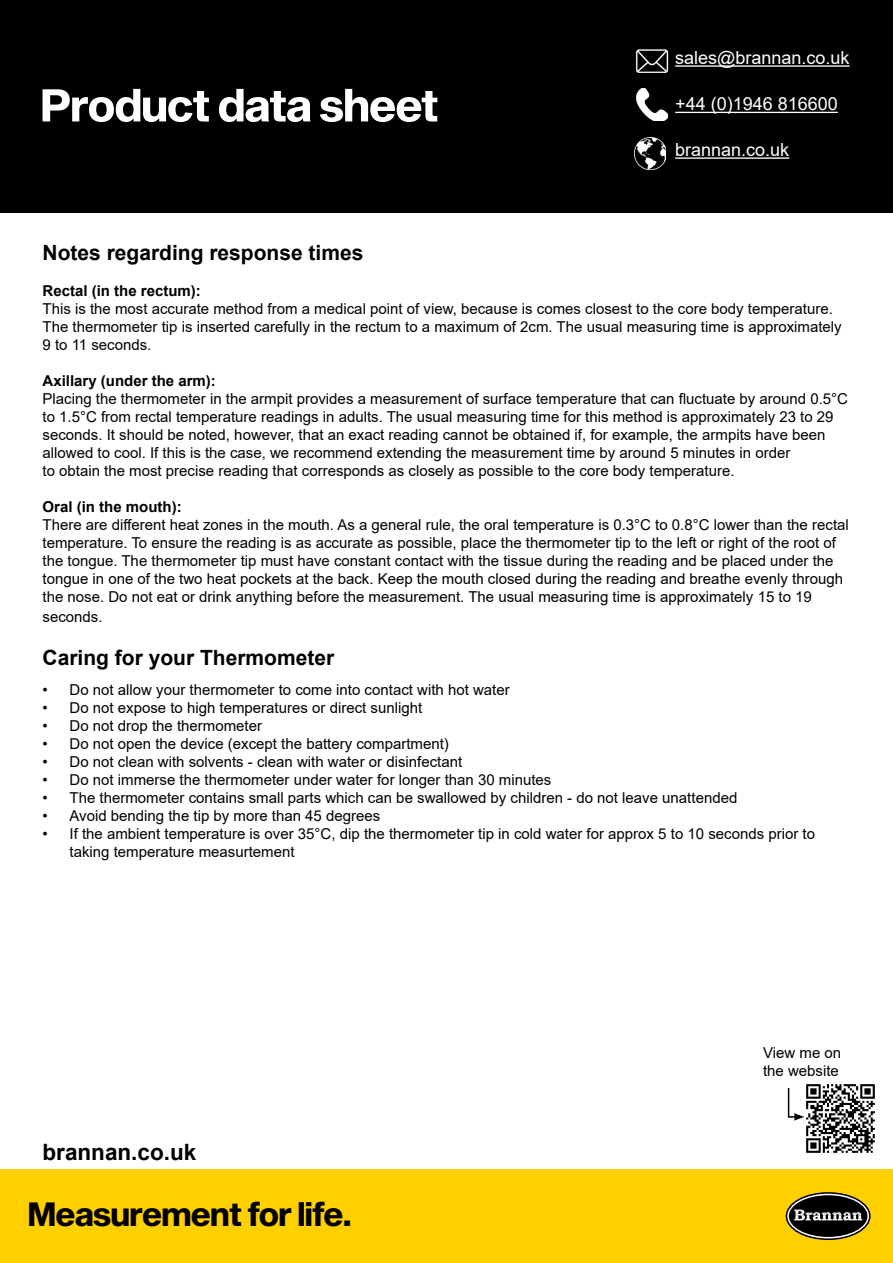
<style>
.page{position:relative;width:893px;height:1263px;background:#fff}
.page>*{position:absolute;margin:0;border:0;box-sizing:border-box;transform-origin:0 0}
.t1{font:33px "Sequel Sans Bold Disp";color:#000}
.t2{font:700 22.5px "Arial";color:#000}
.t3{font:700 21px "Arial";color:#000}
.t4{font:18px "Arial";color:#fff}
.t5{font:15px/18px "Arial";color:#000}
.t6{font:700 15px "Arial";color:#000}
</style>
<div class="page">
<div style="left:0;top:0;width:893px;height:213px;background:#000"></div>
<div style="left:0;top:1169px;width:893px;height:94px;background:#ffd000"></div>
<svg style="left:786px;top:1193px;width:84px;height:46px"></svg>
<div style="left:786px;top:1192px;width:85px;height:48px;border:2px solid #000;border-radius:50%"></div>
<div style="left:789px;top:1195px;width:78px;height:42px;background:#000;border-radius:50%"></div>
<svg style="left:794px;top:1209px;width:68px;height:11px"></svg>
<img style="left:635px;top:50px;width:34px;height:22px">
<hr style="left:675px;top:65px;width:175px;height:2px;background:#fff">
<img style="left:637px;top:89px;width:30px;height:32px">
<hr style="left:675px;top:112px;width:163px;height:1px;background:#fff">
<img style="left:635px;top:137px;width:31px;height:32px">
<hr style="left:675px;top:157px;width:114px;height:2px;background:#fff">
<svg style="left:43px;top:89px;width:394px;height:33px"></svg>
<img style="left:806px;top:1084px;width:69px;height:69px">
<svg style="left:787px;top:1088px;width:17px;height:33px"></svg>
<p class="t4" style="left:675px;top:45px;width:176px">sales@brannan.co.uk</p>
<p class="t4" style="left:675px;top:92px;width:164px">+44 (0)1946 816600</p>
<p class="t4" style="left:675px;top:137px;width:116px">brannan.co.uk</p>
<h3 class="t3" style="left:43px;top:238px;width:322px">Notes regarding response times</h3>
<p class="t6" style="left:43px;top:280px;width:160px">Rectal (in the rectum):</p>
<p class="t5" style="left:43px;top:300px;width:801px">This is the most accurate method from a medical point of view, because is comes closest to the core body temperature.<br>The thermometer tip is inserted carefully in the rectum to a maximum of 2cm. The usual measuring time is approximately<br>9 to 11 seconds.</p>
<p class="t6" style="left:43px;top:370px;width:175px">Axillary (under the arm):</p>
<p class="t5" style="left:43px;top:390px;width:807px">Placing the thermometer in the armpit provides a measurement of surface temperature that can fluctuate by around 0.5°C to 1.5°C from rectal temperature readings in adults. The usual measuring time for this method is approximately 23 to 29 seconds. It should be noted, however, that an exact reading cannot be obtained if, for example, the armpits have been allowed to cool. If this is the case, we recommend extending the measurement time by around 5 minutes in order<br>to obtain the most precise reading that corresponds as closely as possible to the core body temperature.</p>
<p class="t6" style="left:43px;top:496px;width:141px">Oral (in the mouth):</p>
<p class="t5" style="left:43px;top:516px;width:808px">There are different heat zones in the mouth. As a general rule, the oral temperature is 0.3°C to 0.8°C lower than the rectal temperature. To ensure the reading is as accurate as possible, place the thermometer tip to the left or right of the root of the tongue. The thermometer tip must have constant contact with the tissue during the reading and be placed under the tongue in one of the two heat pockets at the back. Keep the mouth closed during the reading and breathe evenly through the nose. Do not eat or drink anything before the measurement. The usual measuring time is approximately 15 to 19</p>
<p class="t5" style="left:43px;top:607px;width:62px">seconds.</p>
<h3 class="t3" style="left:43px;top:643px;width:293px">Caring for your Thermometer</h3>
<p class="t5" style="left:43px;top:681px;width:469px">• Do not allow your thermometer to come into contact with hot water</p>
<p class="t5" style="left:43px;top:699px;width:381px">• Do not expose to high temperatures or direct sunlight</p>
<p class="t5" style="left:43px;top:717px;width:221px">• Do not drop the thermometer</p>
<p class="t5" style="left:43px;top:735px;width:408px">• Do not open the device (except the battery compartment)</p>
<p class="t5" style="left:43px;top:753px;width:421px">• Do not clean with solvents - clean with water or disinfectant</p>
<p class="t5" style="left:43px;top:771px;width:510px">• Do not immerse the thermometer under water for longer than 30 minutes</p>
<p class="t5" style="left:43px;top:789px;width:696px">• The thermometer contains small parts which can be swallowed by children - do not leave unattended</p>
<p class="t5" style="left:43px;top:807px;width:339px">• Avoid bending the tip by more than 45 degrees</p>
<p class="t5" style="left:70px;top:825px;width:747px;text-indent:-27px">• If the ambient temperature is over 35°C, dip the thermometer tip in cold water for approx 5 to 10 seconds prior to taking temperature measurtement</p>
<h2 class="t2" style="left:43px;top:1136px;width:155px">brannan.co.uk</h2>
<h1 class="t1" style="left:28px;top:1191px;width:325px">Measurement for life.</h1>
<p class="t5" style="left:763px;top:1044px;width:80px">View me on the website</p>
</div>
